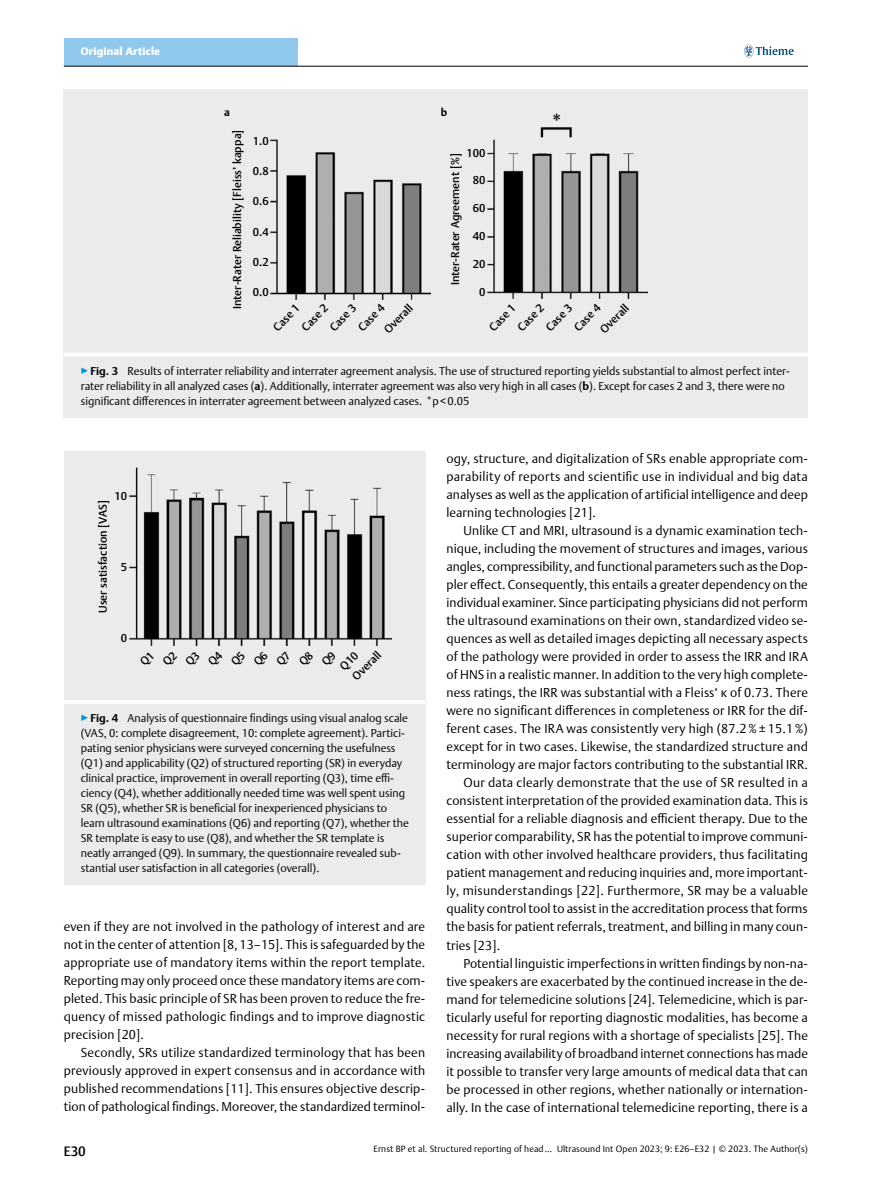
<style>
.page{position:relative;width:893px;height:1191px;background:#fff}
.page>*{position:absolute;margin:0;border:0;box-sizing:border-box;transform-origin:0 0}
.t1{font:500 22.35px "Thieme Argo 2011";color:#000}
.t2{font:500 13.5px "Thieme Argo 2011";color:#000}
.t3{font:300 12.75px/18px "Thieme Argo 2011";letter-spacing:.01em;color:#000;text-align:justify}
.t4{font:300 11.25px/15px "Thieme Argo 2011";color:#000}
.t5{font:500 11.25px/16px "Thieme Argo 2011";color:#000}
.t6{font:900 10.8px "Thieme Argo 2011";letter-spacing:.01em;color:#fff}
.t7{font:700 10.8px "Thieme Argo 2011";color:#000}
.t8{font:300 9px "Thieme Argo 2011";letter-spacing:.01em;color:#000}
.s1{color:#0095da}
.s2{font-weight:700}
</style>
<div class="page">
<div style="left:64px;top:38px;width:234px;height:28px;background:#91c9ed"></div>
<svg style="left:744px;top:45px;width:50px;height:12px"></svg>
<hr style="left:64px;top:66px;width:744px;height:1px;background:#000">
<div style="left:64px;top:89px;width:744px;height:264px;background:#ebebec"></div>
<img style="left:271px;top:139px;width:159px;height:160px">
<img style="left:488px;top:127px;width:159px;height:172px">
<div style="left:64px;top:353px;width:744px;height:64px;background:#ebebec"></div>
<hr style="left:64px;top:353px;width:744px;height:3px;background:#fff">
<div style="left:64px;top:451px;width:361px;height:249px;background:#ebebec"></div>
<img style="left:130px;top:468px;width:262px;height:177px">
<div style="left:64px;top:700px;width:361px;height:184px;background:#ebebec"></div>
<hr style="left:64px;top:700px;width:361px;height:4px;background:#fff">
<p class="t6" style="left:81px;top:44px;width:81px">Original Article</p>
<p class="t7" style="left:224px;top:104px;width:7px">a</p>
<p class="t7" style="left:441px;top:104px;width:8px">b</p>
<h1 class="t1" style="left:551px;top:109px;width:14px">*</h1>
<p class="t5" style="left:229px;top:309px;width:181px;rotate:-90deg">Inter-Rater Reliability [Fleiss’ kappa]</p>
<p class="t5" style="left:253px;top:133px;width:17px">1.0</p>
<p class="t5" style="left:467px;top:144px;width:21px">100</p>
<p class="t5" style="left:473px;top:172px;width:14px">80</p>
<p class="t5" style="left:473px;top:200px;width:14px">60</p>
<p class="t5" style="left:473px;top:228px;width:14px">40</p>
<p class="t5" style="left:473px;top:256px;width:14px">20</p>
<p class="t5" style="left:479px;top:283px;width:8px">0</p>
<p class="t5" style="left:447px;top:285px;width:133px;rotate:-90deg">Inter-Rater Agreement [%]</p>
<p class="t5" style="left:253px;top:163px;width:17px">0.8</p>
<p class="t5" style="left:253px;top:193px;width:17px">0.6</p>
<p class="t5" style="left:253px;top:223px;width:17px">0.4</p>
<p class="t5" style="left:253px;top:253px;width:17px">0.2</p>
<p class="t5" style="left:253px;top:284px;width:17px">0.0</p>
<p class="t5" style="left:380px;top:325px;width:37px;rotate:-45deg">Overall</p>
<p class="t5" style="left:485px;top:323px;width:34px;rotate:-45deg">Case 1</p>
<p class="t5" style="left:514px;top:323px;width:34px;rotate:-45deg">Case 2</p>
<p class="t5" style="left:542px;top:323px;width:34px;rotate:-45deg">Case 3</p>
<p class="t5" style="left:570px;top:323px;width:34px;rotate:-45deg">Case 4</p>
<p class="t5" style="left:596px;top:325px;width:37px;rotate:-45deg">Overall</p>
<p class="t4" style="left:81px;top:363px;width:711px"><span class="s1">▶</span><span class="s2">Fig. 3</span> Results of interrater reliability and interrater agreement analysis. The use of structured reporting yields substantial to almost perfect inter&shy;rater reliability in all analyzed cases (<span class="s2">a</span>). Additionally, interrater agreement was also very high in all cases (<span class="s2">b</span>). Except for cases 2 and 3, there were no significant differences in interrater agreement between analyzed cases. *p&lt;0.05</p>
<p class="t5" style="left:269px;top:323px;width:34px;rotate:-45deg">Case 1</p>
<p class="t5" style="left:298px;top:323px;width:34px;rotate:-45deg">Case 2</p>
<p class="t5" style="left:326px;top:323px;width:34px;rotate:-45deg">Case 3</p>
<p class="t5" style="left:354px;top:323px;width:34px;rotate:-45deg">Case 4</p>
<p class="t5" style="left:114px;top:488px;width:14px">10</p>
<p class="t5" style="left:95px;top:613px;width:114px;rotate:-90deg">User satisfaction [VAS]</p>
<p class="t5" style="left:121px;top:559px;width:8px">5</p>
<p class="t5" style="left:121px;top:630px;width:8px">0</p>
<p class="t5" style="left:325px;top:651px;width:38px;text-indent:-10px;rotate:-45deg">Q9<br>Q10<br>Overall</p>
<p class="t4" style="left:81px;top:710px;width:330px"><span class="s1">▶</span><span class="s2">Fig. 4</span> Analysis of questionnaire findings using visual analog scale (VAS, 0: complete disagreement, 10: complete agreement). Partici&shy;pating senior physicians were surveyed concerning the usefulness (Q1) and applicability (Q2) of structured reporting (SR) in everyday clinical practice, improvement in overall reporting (Q3), time effi&shy;ciency (Q4), whether additionally needed time was well spent using SR (Q5), whether SR is beneficial for inexperienced physicians to learn ultrasound examinations (Q6) and reporting (Q7), whether the SR template is easy to use (Q8), and whether the SR template is neatly arranged (Q9). In summary, the questionnaire revealed sub&shy;stantial user satisfaction in all categories (overall).</p>
<p class="t3" style="left:64px;top:917px;width:363px">even if they are not involved in the pathology of interest and are not in the center of attention [8,13–15]. This is safeguarded by the appropriate use of mandatory items within the report template.<br>Reporting may only proceed once these mandatory items are com&shy;pleted. This basic principle of SR has been proven to reduce the fre&shy;quency of missed pathologic findings and to improve diagnostic precision [20].</p>
<p class="t3" style="left:64px;top:1043px;width:363px;text-indent:17px">Secondly, SRs utilize standardized terminology that has been previously approved in expert consensus and in accordance with published recommendations [11]. This ensures objective descrip&shy;tion of pathological findings. Moreover, the standardized terminol-</p>
<p class="t3" style="left:446px;top:449px;width:363px">ogy, structure, and digitalization of SRs enable appropriate com&shy;parability of reports and scientific use in individual and big data analyses as well as the application of artificial intelligence and deep learning technologies [21].</p>
<p class="t3" style="left:463px;top:521px;width:346px">Unlike CT and MRI, ultrasound is a dynamic examination tech-</p>
<p class="t3" style="left:446px;top:539px;width:363px">nique, including the movement of structures and images, various</p>
<p class="t3" style="left:446px;top:557px;width:363px">angles, compressibility, and functional parameters such as the Dop-</p>
<p class="t3" style="left:446px;top:575px;width:363px">pler effect. Consequently, this entails a greater dependency on the</p>
<p class="t3" style="left:446px;top:593px;width:363px">individual examiner. Since participating physicians did not perform</p>
<p class="t3" style="left:446px;top:611px;width:363px">the ultrasound examinations on their own, standardized video se-</p>
<p class="t3" style="left:446px;top:629px;width:363px">quences as well as detailed images depicting all necessary aspects</p>
<p class="t3" style="left:446px;top:647px;width:363px">of the pathology were provided in order to assess the IRR and IRA</p>
<p class="t3" style="left:446px;top:665px;width:363px">of HNS in a realistic manner. In addition to the very high complete-</p>
<p class="t3" style="left:446px;top:683px;width:363px">ness ratings, the IRR was substantial with a Fleiss‘ κ of 0.73. There</p>
<p class="t3" style="left:446px;top:701px;width:363px">were no significant differences in completeness or IRR for the dif-</p>
<p class="t3" style="left:446px;top:719px;width:363px">ferent cases. The IRA was consistently very high (87.2%± 15.1%)</p>
<p class="t3" style="left:446px;top:737px;width:363px">except for in two cases. Likewise, the standardized structure and</p>
<p class="t3" style="left:446px;top:755px;width:363px">terminology are major factors contributing to the substantial IRR.</p>
<p class="t3" style="left:463px;top:773px;width:346px">Our data clearly demonstrate that the use of SR resulted in a</p>
<p class="t3" style="left:446px;top:791px;width:363px">consistent interpretation of the provided examination data. This is</p>
<p class="t3" style="left:446px;top:809px;width:363px">essential for a reliable diagnosis and efficient therapy. Due to the</p>
<p class="t3" style="left:446px;top:827px;width:363px">superior comparability, SR has the potential to improve communi-</p>
<p class="t3" style="left:446px;top:845px;width:363px">cation with other involved healthcare providers, thus facilitating</p>
<p class="t3" style="left:446px;top:863px;width:363px">patient management and reducing inquiries and, more important-</p>
<p class="t3" style="left:446px;top:881px;width:363px">ly, misunderstandings [22]. Furthermore, SR may be a valuable</p>
<p class="t3" style="left:446px;top:899px;width:363px">quality control tool to assist in the accreditation process that forms</p>
<p class="t3" style="left:446px;top:917px;width:363px">the basis for patient referrals, treatment, and billing in many coun-</p>
<p class="t3" style="left:446px;top:935px;width:55px">tries [23].</p>
<p class="t3" style="left:463px;top:953px;width:346px">Potential linguistic imperfections in written findings by non-na-</p>
<p class="t3" style="left:446px;top:971px;width:363px">tive speakers are exacerbated by the continued increase in the de-</p>
<p class="t3" style="left:446px;top:989px;width:363px">mand for telemedicine solutions [24]. Telemedicine, which is par-</p>
<p class="t3" style="left:446px;top:1007px;width:363px">ticularly useful for reporting diagnostic modalities, has become a</p>
<p class="t3" style="left:446px;top:1025px;width:363px">necessity for rural regions with a shortage of specialists [25]. The</p>
<p class="t3" style="left:446px;top:1043px;width:363px">increasing availability of broadband internet connections has made</p>
<p class="t3" style="left:446px;top:1061px;width:363px">it possible to transfer very large amounts of medical data that can</p>
<p class="t3" style="left:446px;top:1079px;width:363px">be processed in other regions, whether nationally or internation-</p>
<p class="t3" style="left:446px;top:1097px;width:363px">ally. In the case of international telemedicine reporting, there is a</p>
<p class="t2" style="left:64px;top:1142px;width:24px">E30</p>
<p class="t8" style="left:373px;top:1143px;width:436px">Ernst BP et al. Structured reporting of head … Ultrasound Int Open 2023; 9: E26–E32 | © 2023. The Author(s)</p>
</div>
